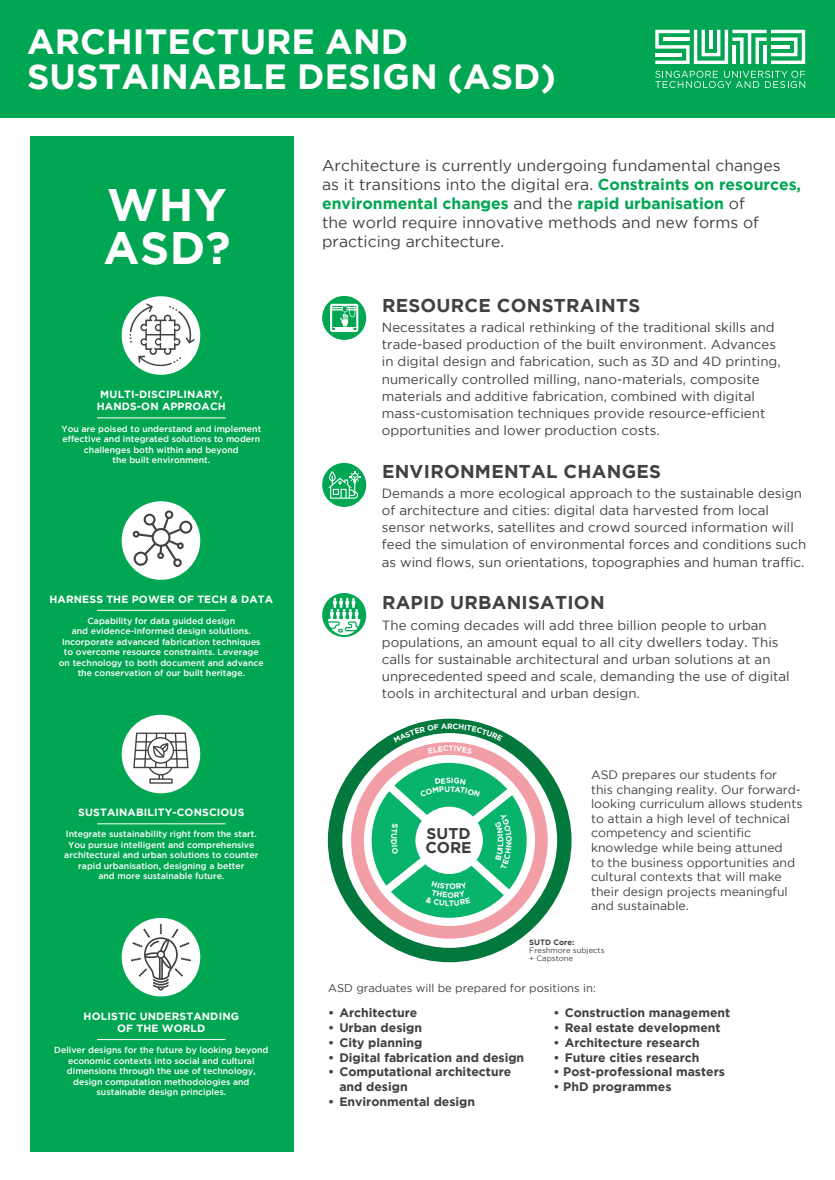
<style>
.page{position:relative;width:835px;height:1180px;background:#fff}
.page>*{position:absolute;margin:0;border:0;box-sizing:border-box;transform-origin:0 0}
.t1{font:700 45.5px/43.8px "Gotham";letter-spacing:.015em;color:#fff}
.t2{font:700 35px/35px "Gotham";color:#fff}
.t3{font:700 18.55px "Gotham";letter-spacing:.015em;color:#414042}
.t4{font:15.75px/18.9px "Gotham";color:#414042}
.t5{font:700 15.57px/14.4px "Gotham";color:#3e3d3d}
.t6{font:13.3px/17.1px "Gotham";color:#414042}
.t7{font:12.25px/14.5px "Gotham";color:#414042}
.t8{font:700 12.25px/14.7px "Gotham";color:#414042}
.t9{font:11.23px "Gotham";color:#414042}
.t10{font:700 10.5px/12.6px "Gotham";letter-spacing:.015em;color:#fff;text-align:center}
.t11{font:500 8.75px/10.5px "Gotham";color:#fff;text-align:center}
.t12{font:700 7.74px "Gotham";color:#fff}
.t13{font:7.7px/8px "Gotham";color:#414042}
.t14{font:700 7.7px "Gotham";color:#414042}
.s1{font-weight:700;color:#00a651}
</style>
<div class="page">
<div style="left:30px;top:136px;width:263px;height:1015px;background:#00a651"></div>
<div style="left:122px;top:296px;width:78px;height:79px;background:#fff;border-radius:50%"></div>
<svg style="left:130px;top:303px;width:65px;height:64px"></svg>
<hr style="left:97px;top:417px;width:128px;height:1px;background:#fff">
<div style="left:122px;top:501px;width:78px;height:79px;background:#fff;border-radius:50%"></div>
<svg style="left:133px;top:510px;width:59px;height:57px"></svg>
<hr style="left:97px;top:610px;width:128px;height:1px;background:#fff">
<div style="left:122px;top:918px;width:78px;height:78px;background:#fff;border-radius:50%"></div>
<svg style="left:131px;top:924px;width:60px;height:66px"></svg>
<hr style="left:97px;top:1039px;width:128px;height:1px;background:#fff">
<div style="left:122px;top:715px;width:78px;height:78px;background:#fff;border-radius:50%"></div>
<svg style="left:133px;top:732px;width:55px;height:51px"></svg>
<hr style="left:97px;top:823px;width:128px;height:1px;background:#fff">
<div style="left:322px;top:463px;width:44px;height:44px;background:#00a651;border-radius:50%"></div>
<svg style="left:328px;top:471px;width:32px;height:28px"></svg>
<div style="left:322px;top:296px;width:44px;height:44px;background:#00a651;border-radius:50%"></div>
<svg style="left:330px;top:304px;width:28px;height:28px"></svg>
<div style="left:322px;top:593px;width:44px;height:44px;background:#00a651;border-radius:50%"></div>
<svg style="left:328px;top:598px;width:32px;height:37px"></svg>
<svg style="left:328px;top:718px;width:243px;height:244px"></svg>
<div style="left:0;top:0;width:834px;height:118px;background:#00a651"></div>
<svg style="left:655px;top:71px;width:150px;height:17px"></svg>
<svg style="left:655px;top:30px;width:150px;height:34px"></svg>
<svg style="left:351px;top:723px;width:196px;height:215px"></svg>
<h2 class="t2" style="left:27px;top:23px;width:530px">ARCHITECTURE AND<br>SUSTAINABLE DESIGN (ASD)</h2>
<h1 class="t1" style="left:103px;top:181px;width:128px">WHY<br>ASD?</h1>
<p class="t10" style="left:97px;top:387px;width:131px">MULTI-DISCIPLINARY,<br>HANDS-ON APPROACH</p>
<p class="t11" style="left:61px;top:423px;width:201px">You are poised to understand and implement effective and integrated solutions to modern challenges both within and beyond<br>the built environment.</p>
<p class="t10" style="left:49px;top:592px;width:225px">HARNESS THE POWER OF TECH &amp; DATA</p>
<p class="t11" style="left:59px;top:615px;width:206px">Capability for data guided design<br>and evidence-informed design solutions.<br>Incorporate advanced fabrication techniques to overcome resource constraints. Leverage on technology to both document and advance the conservation of our built heritage.</p>
<p class="t10" style="left:78px;top:806px;width:168px">SUSTAINABILITY-CONSCIOUS</p>
<p class="t11" style="left:64px;top:829px;width:195px">Integrate sustainability right from the start.<br>You pursue intelligent and comprehensive architectural and urban solutions to counter rapid urbanisation, designing a better<br>and more sustainable future.</p>
<p class="t10" style="left:84px;top:1009px;width:157px">HOLISTIC UNDERSTANDING<br>OF THE WORLD</p>
<p class="t11" style="left:54px;top:1044px;width:215px">Deliver designs for the future by looking beyond economic contexts into social and cultural dimensions through the use of technology, design computation methodologies and sustainable design principles.</p>
<p class="t4" style="left:322px;top:156px;width:480px">Architecture is currently undergoing fundamental changes as it transitions into the digital era. <span class="s1">Constraints on resources, environmental changes</span> and the <span class="s1">rapid urbanisation</span> of<br>the world require innovative methods and new forms of practicing architecture.</p>
<h3 class="t3" style="left:382px;top:294px;width:260px">RESOURCE CONSTRAINTS</h3>
<p class="t6" style="left:382px;top:319px;width:400px">Necessitates a radical rethinking of the traditional skills and trade-based production of the built environment. Advances in digital design and fabrication, such as 3D and 4D printing, numerically controlled milling, nano-materials, composite materials and additive fabrication, combined with digital mass-customisation techniques provide resource-efficient opportunities and lower production costs.</p>
<h3 class="t3" style="left:382px;top:460px;width:280px">ENVIRONMENTAL CHANGES</h3>
<p class="t6" style="left:382px;top:485px;width:426px">Demands a more ecological approach to the sustainable design of architecture and cities: digital data harvested from local sensor networks, satellites and crowd sourced information will feed the simulation of environmental forces and conditions such as wind flows, sun orientations, topographies and human traffic.</p>
<h3 class="t3" style="left:382px;top:592px;width:224px">RAPID URBANISATION</h3>
<p class="t6" style="left:382px;top:616px;width:409px">The coming decades will add three billion people to urban populations, an amount equal to all city dwellers today. This calls for sustainable architectural and urban solutions at an unprecedented speed and scale, demanding the use of digital tools in architectural and urban design.</p>
<p class="t12" style="left:446px;top:776px;width:6px">S</p>
<p class="t5" style="left:425px;top:826px;width:48px">SUTD<br>CORE</p>
<p class="t7" style="left:591px;top:767px;width:213px">ASD prepares our students for<br>this changing reality. Our forward&shy;looking curriculum allows students to attain a high level of technical competency and scientific knowledge while being attuned<br>to the business opportunities and cultural contexts that will make their design projects meaningful and sustainable.</p>
<p class="t14" style="left:529px;top:937px;width:47px">SUTD Core:</p>
<p class="t13" style="left:529px;top:945px;width:77px">Freshmore subjects + Capstone</p>
<p class="t9" style="left:328px;top:981px;width:269px">ASD graduates will be prepared for positions in:</p>
<p class="t8" style="left:328px;top:1005px;width:91px">• Architecture</p>
<p class="t8" style="left:328px;top:1020px;width:95px">• Urban design</p>
<p class="t8" style="left:328px;top:1035px;width:96px">• City planning</p>
<p class="t8" style="left:328px;top:1049px;width:198px">• Digital fabrication and design</p>
<p class="t8" style="left:339px;top:1064px;width:173px;text-indent:-11px">• Computational architecture and design</p>
<p class="t8" style="left:328px;top:1093px;width:148px">• Environmental design</p>
<p class="t8" style="left:553px;top:1005px;width:178px">• Construction management</p>
<p class="t8" style="left:553px;top:1020px;width:169px">• Real estate development</p>
<p class="t8" style="left:553px;top:1035px;width:148px">• Architecture research</p>
<p class="t8" style="left:553px;top:1049px;width:147px">• Future cities research</p>
<p class="t8" style="left:553px;top:1064px;width:173px">• Post-professional masters</p>
<p class="t8" style="left:553px;top:1079px;width:119px">• PhD programmes</p>
</div>
